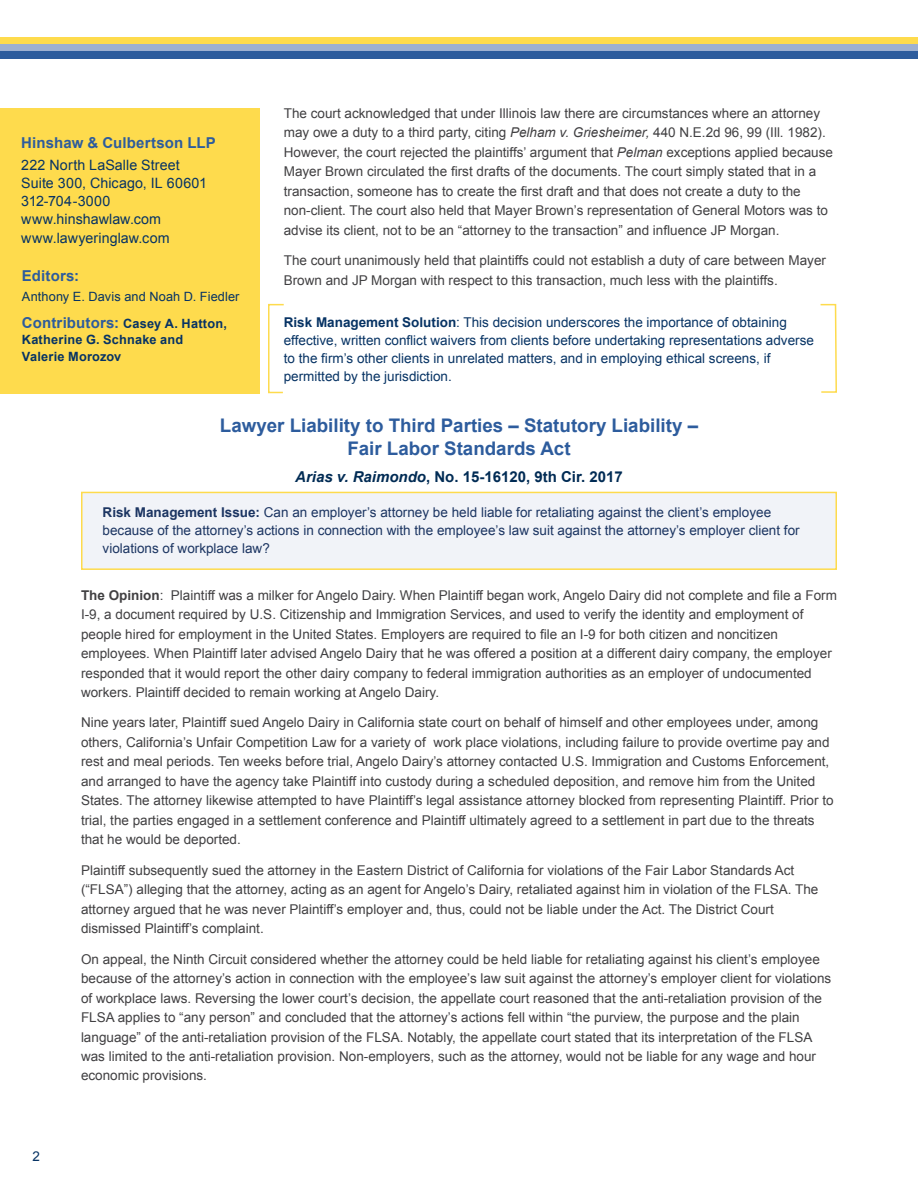
<style>
.page{position:relative;width:918px;height:1188px;background:#fff}
.page>*{position:absolute;margin:0;border:0;box-sizing:border-box;transform-origin:0 0}
.t1{font:700 18.75px/22.5px "Arial";color:#2d5c9d;text-align:center}
.t2{font:700 15px "Arial";color:#002b54}
.t3{font:700 15px "Arial";letter-spacing:.005em;color:#2d5c9d}
.t4{font:14.25px/18.3px "Arial";letter-spacing:.005em;color:#073364}
.t5{font:13.5px/19.5px "Arial";color:#414042}
.t6{font:13.5px/18px "Arial";color:#073364}
.t7{font:13.5px/18px "Arial";color:#1c3562}
.t8{font:12.75px/27.3px "Arial";letter-spacing:.01em;color:#073364}
.t9{font:700 12.75px/16.5px "Arial";letter-spacing:.015em;color:#073364}
.s1{font-style:italic}
.s2{font-weight:700}
.s3{font-weight:700;font-size:15px;color:#2d5c9d}
</style>
<div class="page">
<div style="left:81px;top:492px;width:756px;height:78px;background:#f1f3f8;border:2px solid #fedb4d"></div>
<div style="left:0;top:37px;width:918px;height:7px;background:#fedb4d"></div>
<div style="left:0;top:44px;width:918px;height:7px;background:#9db0d1"></div>
<div style="left:0;top:51px;width:918px;height:7px;background:#2d5c9d"></div>
<div style="left:0;top:108px;width:259px;height:285px;background:#fedb4d"></div>
<svg style="left:268px;top:303px;width:16px;height:91px"></svg>
<svg style="left:820px;top:303px;width:17px;height:90px"></svg>
<p class="t5" style="left:284px;top:103px;width:551px">The court acknowledged that under Illinois law there are circumstances where an attorney may owe a duty to a third party, citing <span class="s1">Pelham v. Griesheimer,</span> 440 N.E.2d 96, 99 (Ill. 1982).<br>However, the court rejected the plaintiffs’ argument that <span class="s1">Pelman</span> exceptions applied because Mayer Brown circulated the first drafts of the documents. The court simply stated that in a transaction, someone has to create the first draft and that does not create a duty to the non-client. The court also held that Mayer Brown’s representation of General Motors was to advise its client, not to be an “attorney to the transaction” and influence JP Morgan.</p>
<p class="t5" style="left:284px;top:251px;width:544px">The court unanimously held that plaintiffs could not establish a duty of care between Mayer<br>Brown and JP Morgan with respect to this transaction, much less with the plaintiffs.</p>
<p class="t6" style="left:284px;top:313px;width:532px"><span class="s2">Risk Management Solution</span>: This decision underscores the importance of obtaining effective, written conflict waivers from clients before undertaking representations adverse to the firm’s other clients in unrelated matters, and in employing ethical screens, if permitted by the jurisdiction.</p>
<h1 class="t1" style="left:220px;top:415px;width:480px">Lawyer Liability to Third Parties – Statutory Liability –<br>Fair Labor Standards Act</h1>
<p class="t2" style="left:295px;top:467px;width:329px"><span class="s1">Arias v. Raimondo</span>, No. 15-16120, 9th Cir. 2017</p>
<p class="t7" style="left:103px;top:504px;width:699px"><span class="s2">Risk Management Issue:</span> Can an employer’s attorney be held liable for retaliating against the client’s employee because of the attorney’s actions in connection with the employee’s law suit against the attorney’s employer client for violations of workplace law?</p>
<p class="t5" style="left:81px;top:585px;width:757px"><span class="s2">The Opinion</span>: Plaintiff was a milker for Angelo Dairy. When Plaintiff began work, Angelo Dairy did not complete and file a Form I-9, a document required by U.S. Citizenship and Immigration Services, and used to verify the identity and employment of people hired for employment in the United States. Employers are required to file an I-9 for both citizen and noncitizen employees. When Plaintiff later advised Angelo Dairy that he was offered a position at a different dairy company, the employer responded that it would report the other dairy company to federal immigration authorities as an employer of undocumented workers. Plaintiff decided to remain working at Angelo Dairy.</p>
<p class="t5" style="left:81px;top:713px;width:754px">Nine years later, Plaintiff sued Angelo Dairy in California state court on behalf of himself and other employees under, among others, California’s Unfair Competition Law for a variety of work place violations, including failure to provide overtime pay and rest and meal periods. Ten weeks before trial, Angelo Dairy’s attorney contacted U.S. Immigration and Customs Enforcement, and arranged to have the agency take Plaintiff into custody during a scheduled deposition, and remove him from the United States. The attorney likewise attempted to have Plaintiff’s legal assistance attorney blocked from representing Plaintiff. Prior to trial, the parties engaged in a settlement conference and Plaintiff ultimately agreed to a settlement in part due to the threats that he would be deported.</p>
<p class="t5" style="left:81px;top:860px;width:739px">Plaintiff subsequently sued the attorney in the Eastern District of California for violations of the Fair Labor Standards Act (“FLSA”) alleging that the attorney, acting as an agent for Angelo’s Dairy, retaliated against him in violation of the FLSA. The attorney argued that he was never Plaintiff’s employer and, thus, could not be liable under the Act. The District Court dismissed Plaintiff’s complaint.</p>
<p class="t5" style="left:81px;top:949px;width:752px">On appeal, the Ninth Circuit considered whether the attorney could be held liable for retaliating against his client’s employee because of the attorney’s action in connection with the employee’s law suit against the attorney’s employer client for violations of workplace laws. Reversing the lower court’s decision, the appellate court reasoned that the anti-retaliation provision of the FLSA applies to “any person” and concluded that the attorney’s actions fell within “the purview, the purpose and the plain language” of the anti-retaliation provision of the FLSA. Notably, the appellate court stated that its interpretation of the FLSA was limited to the anti-retaliation provision. Non-employers, such as the attorney, would not be liable for any wage and hour economic provisions.</p>
<p class="t3" style="left:21px;top:133px;width:196px">Hinshaw &amp; Culbertson LLP</p>
<p class="t4" style="left:21px;top:156px;width:187px">222 North LaSalle Street<br>Suite 300, Chicago, IL 60601<br>312-704-3000 www.hinshawlaw.com www.lawyeringlaw.com</p>
<p class="t3" style="left:22px;top:266px;width:59px">Editors:</p>
<p class="t8" style="left:22px;top:283px;width:219px">Anthony E. Davis and Noah D. Fiedler<br><span class="s3">Contributors:</span> <span class="s2">Casey A. Hatton,</span></p>
<p class="t9" style="left:22px;top:332px;width:163px">Katherine G. Schnake and<br>Valerie Morozov</p>
<p class="t6" style="left:32px;top:1147px;width:9px">2</p>
</div>
